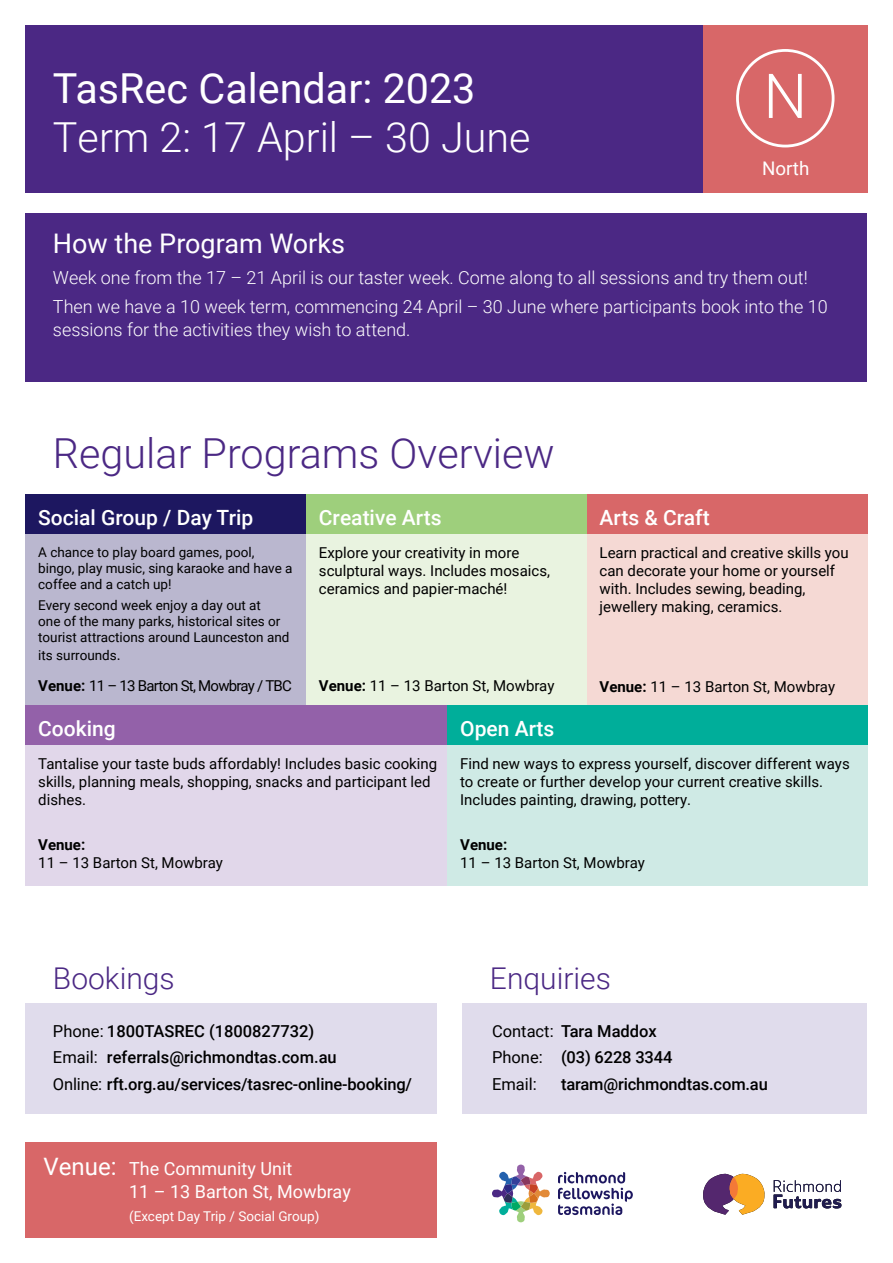
<style>
.page{position:relative;width:893px;height:1263px;background:#fff}
.page>*{position:absolute;margin:0;border:0;box-sizing:border-box;transform-origin:0 0}
.t1{font:300 61.95px "Roboto";color:#fff}
.t2{font:300 41.4px "Roboto";color:#4b2884}
.t3{font:300 41.4px "Roboto";color:#fff}
.t4{font:41.4px "Roboto";color:#fff}
.t5{font:300 30px "Roboto";color:#4b2884}
.t6{font:27px "Roboto";color:#fff}
.t7{font:500 21px "Roboto";color:#fff}
.t8{font:18.75px "Roboto";color:#fff}
.t9{font:300 18px/28.8px "Roboto";color:#fff}
.t10{font:18px/23px "Roboto";color:#fff}
.t11{font:500 16.5px/26.2px "Roboto";letter-spacing:-.01em;color:#000}
.t12{font:15px/18px "Roboto";color:#000}
.t13{font:15px "Roboto";letter-spacing:-.05em;color:#000}
.t14{font:700 15px "Roboto";color:#000}
.t15{font:13.5px/16.2px "Roboto";color:#000}
.t16{font:13.5px "Roboto";color:#fff}
.s1{font-size:15px}
.s2{font-weight:700}
.s3{font-weight:400}
.s4{font-size:24px}
</style>
<div class="page">
<div style="left:26px;top:213px;width:841px;height:168px;background:#4b2884"></div>
<div style="left:26px;top:26px;width:841px;height:167px;background:#4b2884"></div>
<div style="left:26px;top:495px;width:280px;height:39px;background:#1d1760"></div>
<div style="left:306px;top:495px;width:281px;height:39px;background:#9ecf7c"></div>
<div style="left:587px;top:495px;width:280px;height:39px;background:#d86768"></div>
<div style="left:26px;top:534px;width:280px;height:174px;background:#bab7cf"></div>
<div style="left:306px;top:534px;width:281px;height:174px;background:#e9f3e0"></div>
<div style="left:587px;top:534px;width:280px;height:174px;background:#f5d9d4"></div>
<div style="left:26px;top:706px;width:421px;height:39px;background:#9361a9"></div>
<div style="left:447px;top:706px;width:421px;height:39px;background:#00ae9a"></div>
<div style="left:26px;top:745px;width:421px;height:140px;background:#e1d7ea"></div>
<div style="left:447px;top:745px;width:421px;height:140px;background:#cfeae5"></div>
<div style="left:462px;top:1003px;width:405px;height:111px;background:#e0dcec"></div>
<div style="left:26px;top:1003px;width:411px;height:111px;background:#e0dcec"></div>
<div style="left:703px;top:26px;width:164px;height:167px;background:#d86768"></div>
<div style="left:26px;top:1142px;width:411px;height:95px;background:#d86768"></div>
<div style="left:736px;top:49px;width:98px;height:98px;border:3px solid #fff;border-radius:50%"></div>
<svg style="left:492px;top:1164px;width:58px;height:58px"></svg>
<svg style="left:558px;top:1172px;width:75px;height:43px"></svg>
<svg style="left:703px;top:1174px;width:61px;height:41px"></svg>
<svg style="left:773px;top:1180px;width:68px;height:28px"></svg>
<h2 class="t4" style="left:53px;top:59px;width:424px">TasRec Calendar: 2023</h2>
<h2 class="t3" style="left:53px;top:109px;width:479px">Term 2: 17 April – 30 June</h2>
<h1 class="t1" style="left:763px;top:53px;width:45px">N</h1>
<p class="t8" style="left:762px;top:155px;width:49px">North</p>
<h3 class="t6" style="left:53px;top:225px;width:294px">How the Program Works</h3>
<p class="t9" style="left:53px;top:263px;width:776px">Week one from the 17 – 21 April is our taster week. Come along to all sessions and try them out!<br>Then we have a 10 week term, commencing 24 April – 30 June where participants book into the 10</p>
<p class="t9" style="left:53px;top:314px;width:359px">sessions for the activities they wish to attend.</p>
<h2 class="t2" style="left:53px;top:424px;width:503px">Regular Programs Overview</h2>
<h3 class="t7" style="left:38px;top:503px;width:217px">Social Group / Day Trip</h3>
<h3 class="t7" style="left:319px;top:503px;width:124px">Creative Arts</h3>
<h3 class="t7" style="left:600px;top:503px;width:112px">Arts &amp; Craft</h3>
<p class="t15" style="left:38px;top:543px;width:256px">A chance to play board games, pool, bingo, play music, sing karaoke and have a coffee and a catch up!</p>
<p class="t15" style="left:38px;top:596px;width:253px">Every second week enjoy a day out at<br>one of the many parks, historical sites or tourist attractions around Launceston and</p>
<p class="t15" style="left:38px;top:647px;width:84px">its surrounds<span class="s1">.</span></p>
<p class="t13" style="left:38px;top:675px;width:255px"><span class="s2">Venue:</span> 11 – 13 Barton St, Mowbray / TBC</p>
<p class="t12" style="left:600px;top:543px;width:251px">Learn practical and creative skills you can decorate your home or yourself with. Includes sewing, beading, jewellery making, ceramics.</p>
<p class="t12" style="left:319px;top:543px;width:233px">Explore your creativity in more sculptural ways. Includes mosaics, ceramics and papier-maché!</p>
<p class="t12" style="left:319px;top:676px;width:237px"><span class="s2">Venue:</span> 11 – 13 Barton St, Mowbray</p>
<p class="t12" style="left:600px;top:677px;width:237px"><span class="s2">Venue:</span> 11 – 13 Barton St, Mowbray</p>
<h3 class="t7" style="left:38px;top:714px;width:79px">Cooking</h3>
<h3 class="t7" style="left:460px;top:714px;width:96px">Open Arts</h3>
<p class="t12" style="left:38px;top:754px;width:400px">Tantalise your taste buds affordably! Includes basic cooking skills, planning meals, shopping, snacks and participant led dishes.</p>
<p class="t14" style="left:38px;top:835px;width:49px">Venue:</p>
<p class="t12" style="left:38px;top:853px;width:186px">11 – 13 Barton St, Mowbray</p>
<p class="t12" style="left:460px;top:754px;width:391px">Find new ways to express yourself, discover different ways to create or further develop your current creative skills.<br>Includes painting, drawing, pottery.</p>
<p class="t14" style="left:460px;top:835px;width:49px">Venue:</p>
<p class="t12" style="left:460px;top:853px;width:186px">11 – 13 Barton St, Mowbray</p>
<h3 class="t5" style="left:53px;top:957px;width:123px">Bookings</h3>
<h3 class="t5" style="left:490px;top:957px;width:122px">Enquiries</h3>
<p class="t11" style="left:53px;top:1017px;width:361px"><span class="s3">Phone:</span> 1800TASREC (1800827732)<br><span class="s3">Email:</span> referrals@richmondtas.com.au<br><span class="s3">Online:</span> rft.org.au/services/tasrec-online-booking/</p>
<p class="t11" style="left:492px;top:1017px;width:182px"><span class="s3">Contact:</span> Tara Maddox<br><span class="s3">Phone:</span> (03) 6228 3344<br><span class="s3">Email:</span></p>
<p class="t11" style="left:561px;top:1070px;width:208px">taram@richmondtas.com.au</p>
<p class="t10" style="left:129px;top:1157px;width:223px;text-indent:-85px"><span class="s4">Venue:</span> The Community Unit<br>11 – 13 Barton St, Mowbray</p>
<p class="t16" style="left:129px;top:1207px;width:192px">(Except Day Trip / Social Group)</p>
</div>
